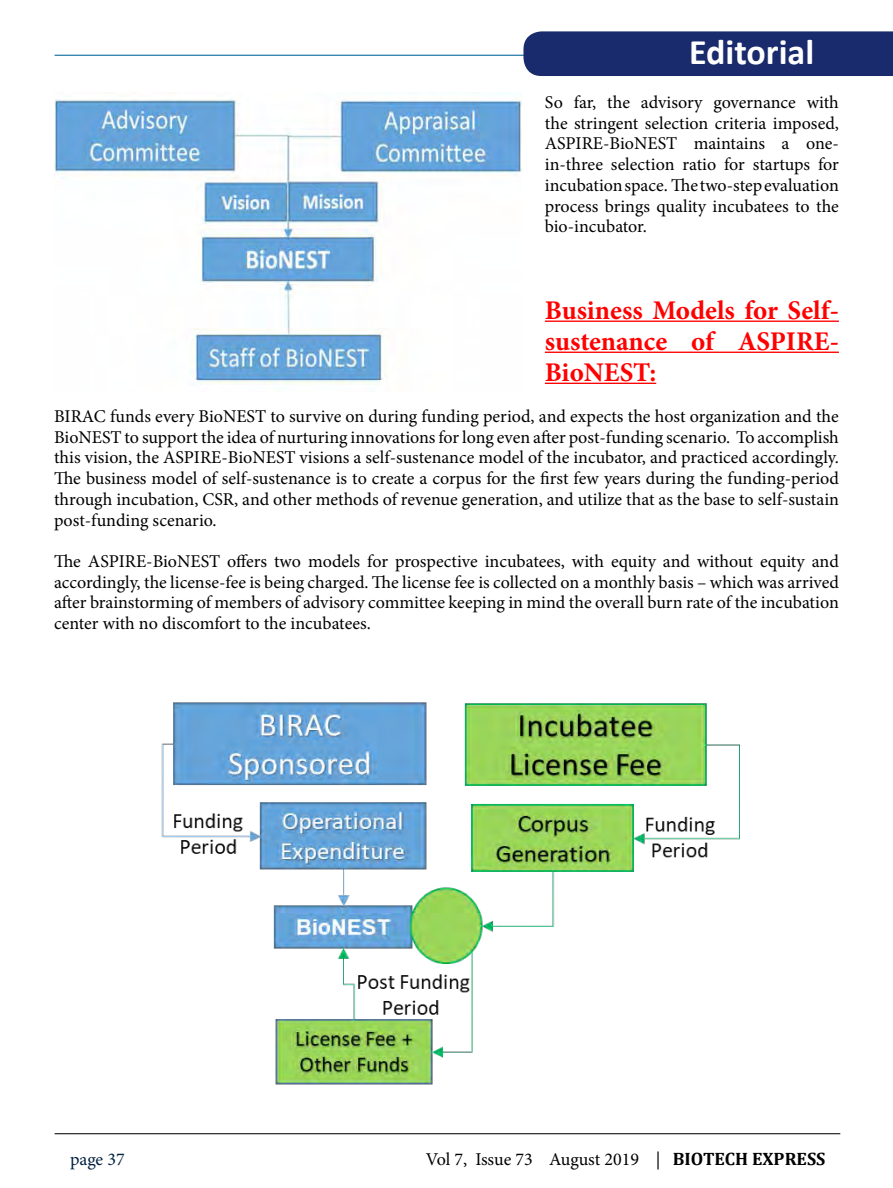
<style>
.page{position:relative;width:893px;height:1188px;background:#fff}
.page>*{position:absolute;margin:0;border:0;box-sizing:border-box;transform-origin:0 0}
.t1{font:700 36px "Calibri";color:#fff}
.t2{font:700 27px/31px "Minion Pro";color:#f00;text-align:justify}
.t3{font:18px/20.7px "Minion Pro";color:#000;text-align:justify}
.t4{font:18px "Minion Pro";letter-spacing:-.005em;color:#002040}
.s1{color:#fff}
.s2{font-family:"Cambria";font-weight:700}
</style>
<div class="page">
<hr style="left:55px;top:1133px;width:784px;height:1px;background:#090909">
<hr style="left:55px;top:55px;width:784px;height:1px;background:#006298">
<div style="left:523px;top:31px;width:369px;height:45px;background:#192b6c"></div>
<hr style="left:544px;top:321px;width:294px;height:1px;background:#f00">
<hr style="left:544px;top:352px;width:294px;height:1px;background:#f00">
<hr style="left:544px;top:383px;width:112px;height:1px;background:#f00">
<img style="left:161px;top:702px;width:577px;height:383px">
<img style="left:54px;top:93px;width:467px;height:292px">
<h1 class="t1" style="left:688px;top:27px;width:126px">Editorial</h1>
<p class="t3" style="left:544px;top:92px;width:295px">So far, the advisory governance with the stringent selection criteria imposed, ASPIRE-BioNEST maintains a one&shy;in-three selection ratio for startups for incubation space. The two-step evaluation process brings quality incubatees to the bio-incubator.</p>
<h2 class="t2" style="left:544px;top:294px;width:295px">Business Models for Self&shy;sustenance of ASPIRE-BioNEST:</h2>
<p class="t3" style="left:54px;top:406px;width:786px">BIRAC funds every BioNEST to survive on during funding period, and expects the host organization and the BioNEST to support the idea of nurturing innovations for long even after post-funding scenario. To accomplish this vision, the ASPIRE-BioNEST visions a self-sustenance model of the incubator, and practiced accordingly.<br>The business model of self-sustenance is to create a corpus for the first few years during the funding-period through incubation, CSR, and other methods of revenue generation, and utilize that as the base to self-sustain post-funding scenario.</p>
<p class="t3" style="left:54px;top:551px;width:786px">The ASPIRE-BioNEST offers two models for prospective incubatees, with equity and without equity and accordingly, the license-fee is being charged. The license fee is collected on a monthly basis – which was arrived after brainstorming of members of advisory committee keeping in mind the overall burn rate of the incubation center with no discomfort to the incubatees.</p>
<p class="t4" style="left:70px;top:1147px;width:56px">page 37</p>
<p class="t3" style="left:425px;top:1148px;width:401px">Vol 7, Issue 73 August 2019<span class="s1">8</span> | <span class="s2">BIOTECH EXPRESS</span></p>
</div>
